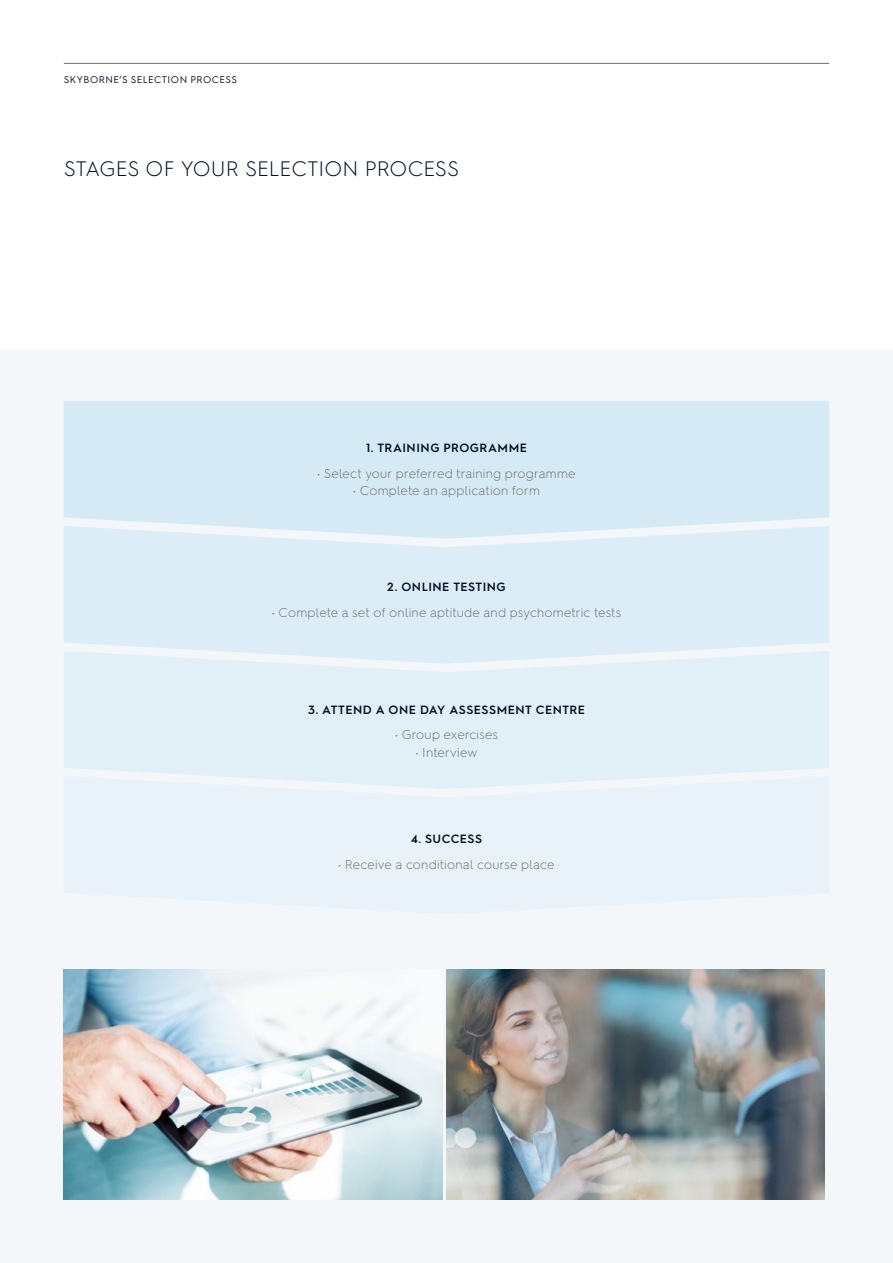
<style>
.page{position:relative;width:893px;height:1263px;background:#fff}
.page>*{position:absolute;margin:0;border:0;box-sizing:border-box;transform-origin:0 0}
.t1{font:300 21px "Hurme Geometric Sans 2";letter-spacing:-.005em;color:#001025}
.t2{font:300 12.75px "Hurme Geometric Sans 2";letter-spacing:.015em;color:#706f6f}
.t3{font:600 12px "Hurme Geometric Sans 2";letter-spacing:.04em;color:#001025}
.t4{font:9.75px "Hurme Geometric Sans 2";letter-spacing:.045em;color:#001025}
</style>
<div class="page">
<hr style="left:64px;top:63px;width:765px;height:1px;background:#706f6f">
<div style="left:0;top:350px;width:893px;height:913px;background:#f4f7f9"></div>
<div style="left:64px;top:401px;width:765px;height:125px;background:#d6eaf6"></div>
<div style="left:64px;top:526px;width:765px;height:125px;background:#dcedf7"></div>
<div style="left:64px;top:651px;width:765px;height:125px;background:#e1eff7"></div>
<svg style="left:64px;top:776px;width:765px;height:138px;fill:#e8f2f8"></svg>
<img style="left:64px;top:969px;width:378px;height:230px">
<img style="left:446px;top:969px;width:379px;height:230px">
<p class="t4" style="left:64px;top:73px;width:175px">SKYBORNE’S SELECTION PROCESS</p>
<h1 class="t1" style="left:64px;top:154px;width:397px">STAGES OF YOUR SELECTION PROCESS</h1>
<p class="t3" style="left:366px;top:439px;width:162px">1. TRAINING PROGRAMME</p>
<p class="t2" style="left:317px;top:464px;width:260px">• Select your preferred training programme</p>
<p class="t2" style="left:353px;top:482px;width:189px">• Complete an application form</p>
<p class="t3" style="left:387px;top:578px;width:120px">2. ONLINE TESTING</p>
<p class="t2" style="left:272px;top:604px;width:351px">• Complete a set of online aptitude and psychometric tests</p>
<p class="t3" style="left:308px;top:701px;width:278px">3. ATTEND A ONE DAY ASSESSMENT CENTRE</p>
<p class="t2" style="left:395px;top:726px;width:105px">• Group exercises</p>
<p class="t2" style="left:416px;top:743px;width:63px">• Interview</p>
<p class="t3" style="left:411px;top:830px;width:73px">4. SUCCESS</p>
<p class="t2" style="left:338px;top:856px;width:218px">• Receive a conditional course place</p>
</div>
